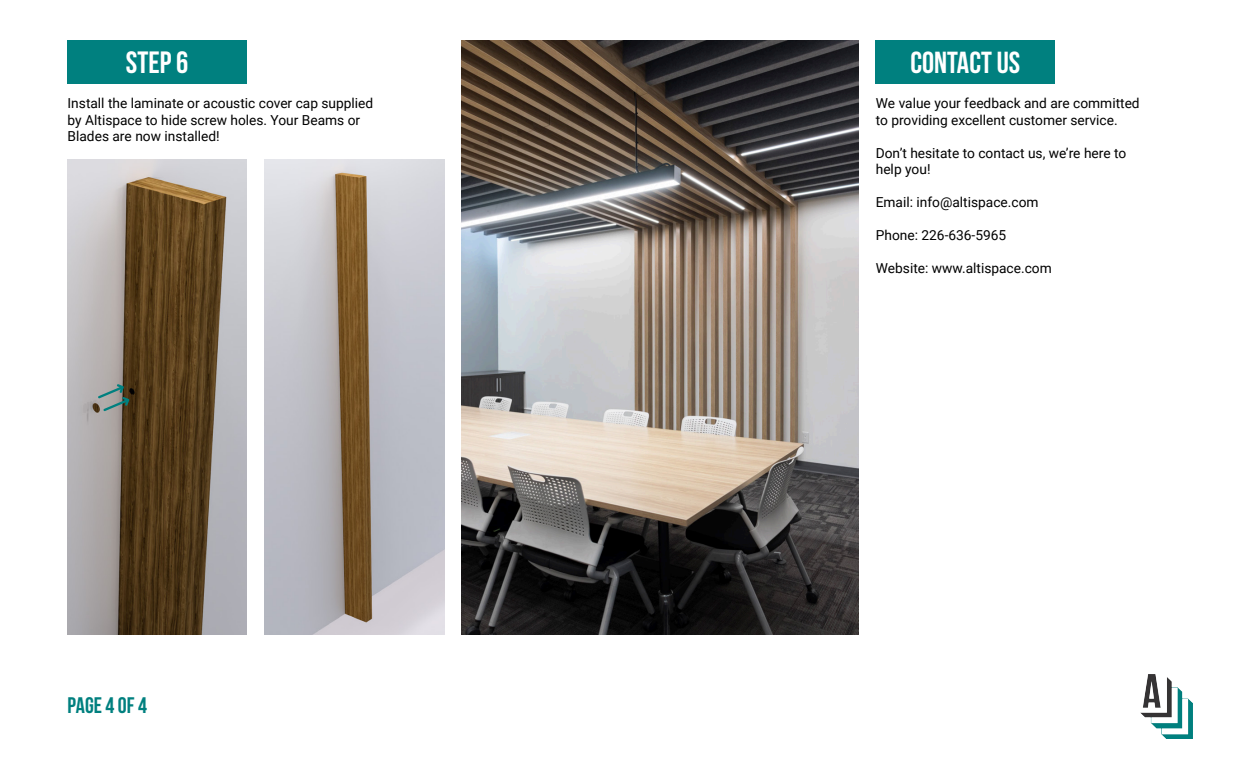
<style>
.page{position:relative;width:1260px;height:765px;background:#fff}
.page>*{position:absolute;margin:0;border:0;box-sizing:border-box;transform-origin:0 0}
.t1{font:700 30.75px "Bebas Neue";color:#fff}
.t2{font:700 30.5px "Bebas Neue";color:#fff}
.t3{font:700 22.5px "Bebas Neue";color:#00807f}
.t4{font:13.75px/16.5px "Roboto";color:#000}
</style>
<div class="page">
<img style="left:1140px;top:674px;width:52px;height:65px">
<div style="left:68px;top:40px;width:179px;height:44px;background:#00807f"></div>
<div style="left:876px;top:40px;width:179px;height:44px;background:#00807f"></div>
<img style="left:68px;top:159px;width:179px;height:475px">
<img style="left:265px;top:159px;width:179px;height:475px">
<img style="left:462px;top:40px;width:396px;height:594px">
<svg style="left:98px;top:384px;width:31px;height:27px"></svg>
<h1 class="t1" style="left:126px;top:45px;width:64px">STEP 6</h1>
<p class="t4" style="left:68px;top:95px;width:307px">Install the laminate or acoustic cover cap supplied by Altispace to hide screw holes. Your Beams or<br>Blades are now installed!</p>
<h3 class="t3" style="left:68px;top:693px;width:81px">PAGE 4 OF 4</h3>
<h2 class="t2" style="left:910px;top:45px;width:111px">CONTACT US</h2>
<p class="t4" style="left:876px;top:95px;width:265px">We value your feedback and are committed to providing excellent customer service.</p>
<p class="t4" style="left:876px;top:144px;width:252px">Don’t hesitate to contact us, we’re here to help you!</p>
<p class="t4" style="left:876px;top:194px;width:164px">Email: info@altispace.com</p>
<p class="t4" style="left:876px;top:227px;width:132px">Phone: 226-636-5965</p>
<p class="t4" style="left:876px;top:260px;width:178px">Website: www.altispace.com</p>
</div>
